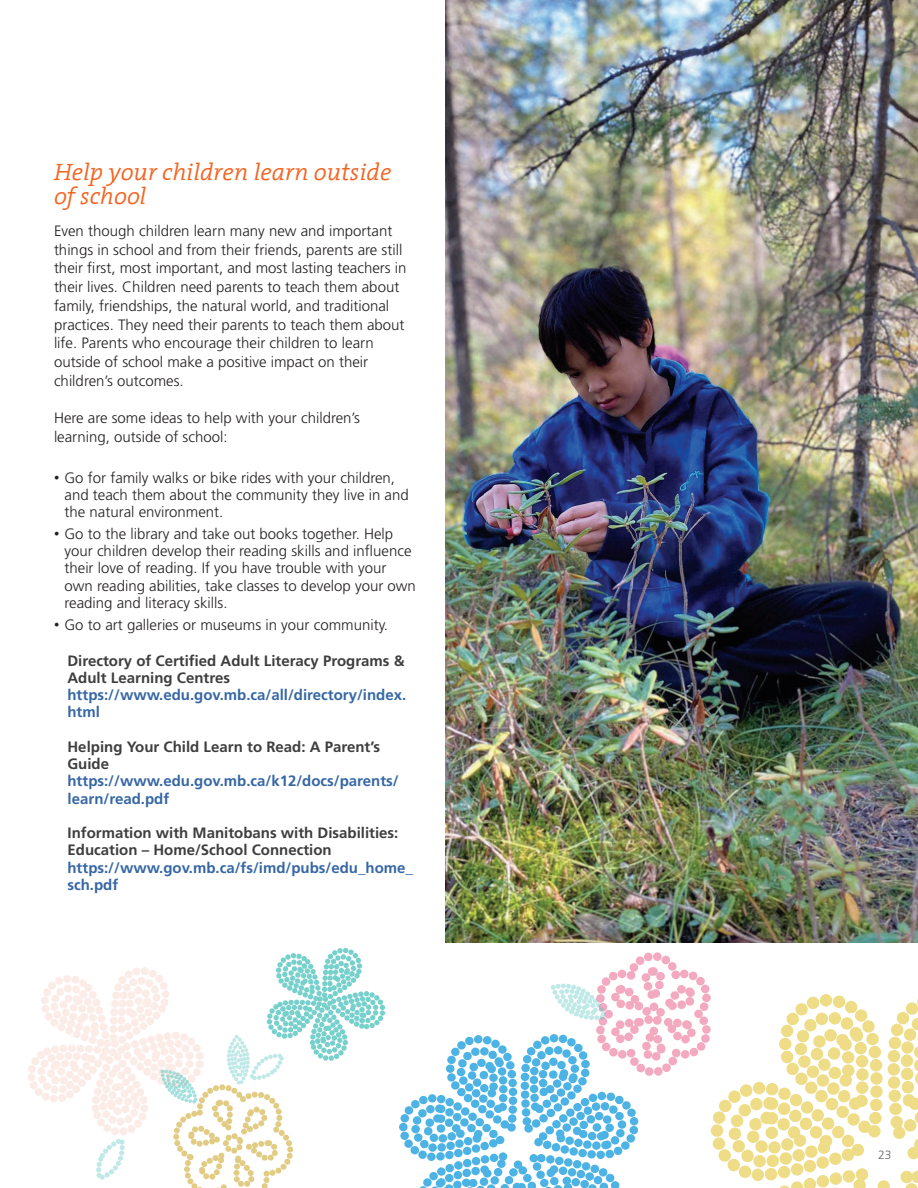
<style>
.page{position:relative;width:918px;height:1188px;background:#fff}
.page>*{position:absolute;margin:0;border:0;box-sizing:border-box;transform-origin:0 0}
.t1{font:italic 300 24px/24px "The Serif";color:#f36421}
.t2{font:300 15px/18.8px "Frutiger";color:#231f20}
.t3{font:700 15px/17.2px "Frutiger";color:#3e3e3f}
.t4{font:700 15px/17.2px "Frutiger";color:#3667a4}
.t5{font:300 12px "Frutiger";color:#636366}
.s1{font-family:"Arial";font-weight:400}
</style>
<div class="page">
<img style="left:445px;top:0;width:473px;height:942px">
<svg style="left:399px;top:952px;width:519px;height:236px"></svg>
<svg style="left:27px;top:948px;width:358px;height:240px"></svg>
<h1 class="t1" style="left:54px;top:159px;width:339px">Help your children learn outside of school</h1>
<p class="t2" style="left:54px;top:221px;width:354px">Even though children learn many new and important things in school and from their friends, parents are still their first, most important, and most lasting teachers in their lives. Children need parents to teach them about family, friendships, the natural world, and traditional practices. They need their parents to teach them about life. Parents who encourage their children to learn outside of school make a positive impact on their children’s outcomes.</p>
<p class="t2" style="left:54px;top:409px;width:307px">Here are some ideas to help with your children’s learning, outside of school:</p>
<p class="t2" style="left:64px;top:469px;width:346px;line-height:17.2px;text-indent:-10px"><span class="s1">•</span> Go for family walks or bike rides with your children, and teach them about the community they live in and the natural environment.</p>
<p class="t2" style="left:64px;top:525px;width:353px;line-height:17.2px;text-indent:-10px"><span class="s1">•</span> Go to the library and take out books together. Help your children develop their reading skills and influence their love of reading. If you have trouble with your own reading abilities, take classes to develop your own reading and literacy skills.</p>
<p class="t2" style="left:54px;top:615px;width:336px"><span class="s1">•</span> Go to art galleries or museums in your community.</p>
<p class="t3" style="left:68px;top:652px;width:339px">Directory of Certified Adult Literacy Programs &amp;<br>Adult Learning Centres</p>
<p class="t4" style="left:68px;top:686px;width:340px">https://www.edu.gov.mb.ca/all/directory/index. html</p>
<p class="t3" style="left:68px;top:738px;width:314px">Helping Your Child Learn to Read: A Parent’s<br>Guide</p>
<p class="t4" style="left:68px;top:773px;width:333px">https://www.edu.gov.mb.ca/k12/docs/parents/ learn/read.pdf</p>
<p class="t3" style="left:68px;top:824px;width:332px">Information with Manitobans with Disabilities:<br>Education – Home/School Connection</p>
<p class="t4" style="left:68px;top:859px;width:347px">https://www.gov.mb.ca/fs/imd/pubs/edu_home_ sch.pdf</p>
<p class="t5" style="left:878px;top:1148px;width:15px">23</p>
</div>
